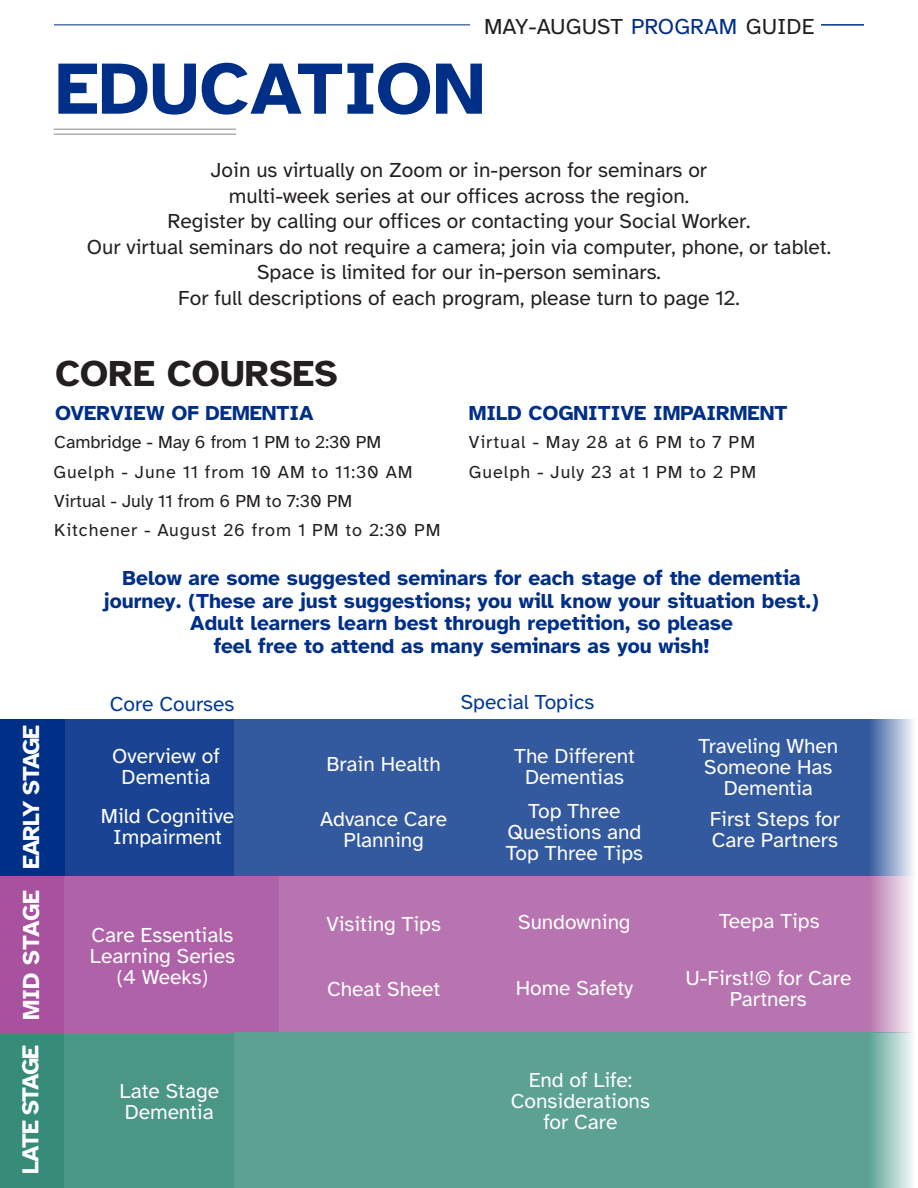
<style>
.page{position:relative;width:918px;height:1188px;background:#fff}
.page>*{position:absolute;margin:0;border:0;box-sizing:border-box;transform-origin:0 0}
.Text_Left{font:700 75px "Atkinson Hyperlegible";color:#002f87}
.Text_Center{font:700 37.5px "Atkinson Hyperlegible";color:#231f20}
.Text_Center-2{font:700 24px "Atkinson Hyperlegible";letter-spacing:-.05em;color:#fff}
.Text_Center-3{font:700 24px "Atkinson Hyperlegible";color:#fff}
.t1{font:22.5px "Atkinson Hyperlegible";color:#231f20}
.Text_Center-4{font:21px/21px "Atkinson Hyperlegible";color:#fff;text-align:center}
.Text_Center-5{font:21px "Atkinson Hyperlegible";color:#231f20}
.Text_Center-6{font:700 21px/22.5px "Atkinson Hyperlegible";color:#002f87;text-align:center}
.Text_Center-7{font:21px "Atkinson Hyperlegible";color:#003993}
.Text_Left-2{font:18px "Atkinson Hyperlegible";letter-spacing:.05em;color:#231f20}
.Text_Left-3{font:18px "Atkinson Hyperlegible";letter-spacing:-.005em;color:#231f20}
.Text_Left-4{font:18px "Atkinson Hyperlegible";color:#231f20}
.s1{color:#002f87}
</style>
<div class="page">
<hr style="left:54px;top:24px;width:416px;height:1px;background:#002f87">
<hr style="left:821px;top:24px;width:43px;height:2px;background:#002f87">
<hr style="left:54px;top:129px;width:182px;height:1px;background:#86888b">
<hr style="left:54px;top:134px;width:182px;height:1px;background:#86888b">
<div style="left:0;top:719px;width:64px;height:157px;background:#002f87"></div>
<div style="left:0;top:876px;width:64px;height:157px;background:#a7519f"></div>
<div style="left:0;top:1033px;width:64px;height:155px;background:#368b79"></div>
<div style="left:64px;top:719px;width:214px;height:157px;background:#1a4493"></div>
<div style="left:235px;top:719px;width:633px;height:157px;background:#33599f"></div>
<div style="left:235px;top:876px;width:633px;height:156px;background:#b774b0"></div>
<div style="left:64px;top:876px;width:214px;height:157px;background:#b062a9"></div>
<div style="left:64px;top:1033px;width:214px;height:155px;background:#4a9786"></div>
<div style="left:235px;top:1032px;width:633px;height:156px;background:#5da193"></div>
<div style="left:868px;top:719px;width:47px;height:157px;background:linear-gradient(to right,#32589e,#f9fafc)"></div>
<div style="left:868px;top:876px;width:47px;height:156px;background:linear-gradient(to right,#b672af,#fdfbfc)"></div>
<div style="left:868px;top:1032px;width:47px;height:156px;background:linear-gradient(to right,#59a294,#fafcfc)"></div>
<p class="t1" style="left:484px;top:14px;width:332px">MAY-AUGUST <span class="s1">PROGRAM</span> GUIDE</p>
<p class="Text_Left" style="left:55px;top:45px;width:432px">EDUCATION</p>
<p class="Text_Center-5" style="left:211px;top:159px;width:498px">Join us virtually on Zoom or in-person for seminars or</p>
<p class="Text_Center-5" style="left:229px;top:184px;width:462px">multi-week series at our offices across the region.</p>
<p class="Text_Center-5" style="left:167px;top:210px;width:585px">Register by calling our offices or contacting your Social Worker.</p>
<p class="Text_Center-5" style="left:87px;top:235px;width:746px">Our virtual seminars do not require a camera; join via computer, phone, or tablet.</p>
<p class="Text_Center-5" style="left:257px;top:261px;width:405px">Space is limited for our in-person seminars.</p>
<p class="Text_Center-5" style="left:178px;top:286px;width:563px">For full descriptions of each program, please turn to page 12.</p>
<p class="Text_Center" style="left:55px;top:352px;width:284px">CORE COURSES</p>
<p class="Text_Center-6" style="left:55px;top:402px;width:260px">OVERVIEW OF DEMENTIA</p>
<p class="Text_Center-6" style="left:469px;top:402px;width:320px">MILD COGNITIVE IMPAIRMENT</p>
<p class="Text_Left-3" style="left:54px;top:432px;width:329px">Cambridge - May 6 from 1 PM to 2:30 PM</p>
<p class="Text_Left-2" style="left:53px;top:462px;width:361px">Guelph - June 11 from 10 AM to 11:30 AM</p>
<p class="Text_Left-2" style="left:469px;top:432px;width:288px">Virtual - May 28 at 6 PM to 7 PM</p>
<p class="Text_Left-2" style="left:469px;top:462px;width:289px">Guelph - July 23 at 1 PM to 2 PM</p>
<p class="Text_Left-4" style="left:54px;top:491px;width:300px">Virtual - July 11 from 6 PM to 7:30 PM</p>
<p class="Text_Left-2" style="left:54px;top:520px;width:388px">Kitchener - August 26 from 1 PM to 2:30 PM</p>
<p class="Text_Center-6" style="left:104px;top:567px;width:716px">Below are some suggested seminars for each stage of the dementia journey. (These are just suggestions; you will know your situation best.)<br>Adult learners learn best through repetition, so please</p>
<p class="Text_Center-6" style="left:214px;top:635px;width:497px">feel free to attend as many seminars as you wish!</p>
<p class="Text_Center-2" style="left:17px;top:869px;width:145px;rotate:-90deg">EARLY STAGE</p>
<p class="Text_Center-3" style="left:17px;top:1020px;width:132px;rotate:-90deg">MID STAGE</p>
<p class="Text_Center-2" style="left:17px;top:1174px;width:131px;rotate:-90deg">LATE STAGE</p>
<p class="Text_Center-7" style="left:110px;top:693px;width:126px">Core Courses</p>
<p class="Text_Center-7" style="left:461px;top:690px;width:135px">Special Topics</p>
<p class="Text_Center-4" style="left:112px;top:746px;width:109px">Overview of</p>
<p class="Text_Center-4" style="left:122px;top:767px;width:91px">Dementia</p>
<p class="Text_Center-4" style="left:101px;top:806px;width:135px">Mild Cognitive</p>
<p class="Text_Center-4" style="left:113px;top:827px;width:111px">Impairment</p>
<p class="Text_Center-4" style="left:91px;top:925px;width:143px">Care Essentials</p>
<p class="Text_Center-4" style="left:90px;top:946px;width:146px">Learning Series</p>
<p class="Text_Center-4" style="left:117px;top:967px;width:93px">(4 Weeks)</p>
<p class="Text_Center-4" style="left:119px;top:1081px;width:101px">Late Stage</p>
<p class="Text_Center-4" style="left:125px;top:1102px;width:91px">Dementia</p>
<p class="Text_Center-4" style="left:327px;top:754px;width:116px">Brain Health</p>
<p class="Text_Center-4" style="left:320px;top:809px;width:129px">Advance Care<br>Planning</p>
<p class="Text_Center-4" style="left:326px;top:914px;width:116px">Visiting Tips</p>
<p class="Text_Center-4" style="left:327px;top:979px;width:115px">Cheat Sheet</p>
<p class="Text_Center-4" style="left:514px;top:746px;width:122px">The Different<br>Dementias</p>
<p class="Text_Center-4" style="left:506px;top:801px;width:139px">Top Three<br>Questions and<br>Top Three Tips</p>
<p class="Text_Center-4" style="left:518px;top:912px;width:114px">Sundowning</p>
<p class="Text_Center-4" style="left:516px;top:978px;width:119px">Home Safety</p>
<p class="Text_Center-4" style="left:511px;top:1070px;width:141px">End of Life:<br>Considerations for Care</p>
<p class="Text_Center-4" style="left:698px;top:735px;width:141px">Traveling When<br>Someone Has<br>Dementia</p>
<p class="Text_Center-4" style="left:710px;top:808px;width:132px;text-align:left">First Steps for<br>Care Partners</p>
<p class="Text_Center-4" style="left:719px;top:911px;width:102px">Teepa Tips</p>
<p class="Text_Center-4" style="left:685px;top:967px;width:167px">U-First!© for Care<br>Partners</p>
</div>
